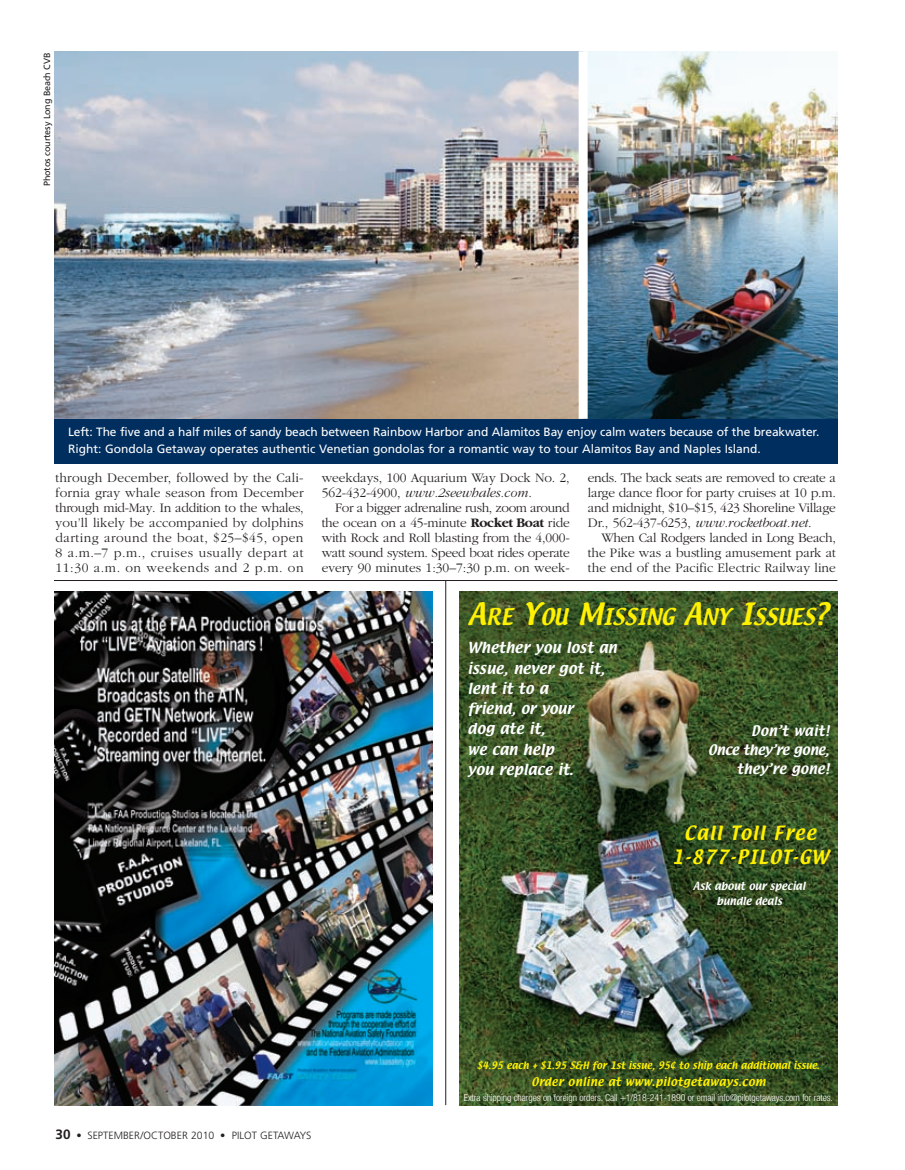
<style>
.page{position:relative;width:905px;height:1170px;background:#fff}
.page>*{position:absolute;margin:0;border:0;box-sizing:border-box;transform-origin:0 0}
.t1{font:20.25px "Textile";color:#fff101}
.t2{font:17.25px/24px "Textile";letter-spacing:.065em;color:#fff101;text-align:center}
.t3{font:300 13.5px/15px "Garamond";letter-spacing:-.005em;color:#231f20;text-align:justify}
.t4{font:13.5px/20.2px "Textile";letter-spacing:.015em;color:#fff}
.t5{font:12.75px/19.2px "Textile";letter-spacing:.02em;color:#fff;text-align:right}
.t6{font:12px/16.8px "Frutiger";letter-spacing:-.01em;color:#fff}
.t7{font:300 10.5px "Frutiger";color:#231f20}
.t8{font:10.5px "Textile";letter-spacing:.035em;color:#fff101}
.t9{font:300 condensed 9.75px "Helvetica Neue";letter-spacing:-.01em;color:#fff}
.t10{font:9.75px/15px "Textile";color:#fff;text-align:center}
.t11{font:9px "Textile";color:#fff101}
.t12{font:9px "Frutiger";letter-spacing:-.015em;color:#231f20}
.s1{font-style:italic}
.s2{font-size:27px}
.s3{font-weight:700}
.s4{font-weight:700;font-size:13.5px}
</style>
<div class="page">
<img style="left:54px;top:591px;width:378px;height:513px">
<hr style="left:54px;top:580px;width:783px;height:1px;background:#231f20">
<hr style="left:445px;top:580px;width:1px;height:524px;background:#231f20">
<img style="left:54px;top:51px;width:524px;height:367px">
<img style="left:587px;top:51px;width:250px;height:367px">
<img style="left:459px;top:591px;width:378px;height:513px">
<div style="left:54px;top:418px;width:783px;height:45px;background:#002e5e"></div>
<p class="t12" style="left:43px;top:186px;width:135px;rotate:-90deg">Photos courtesy Long Beach CVB</p>
<p class="t6" style="left:68px;top:424px;width:752px">Left: The five and a half miles of sandy beach between Rainbow Harbor and Alamitos Bay enjoy calm waters because of the breakwater.<br>Right: Gondola Getaway operates authentic Venetian gondolas for a romantic way to tour Alamitos Bay and Naples Island.</p>
<p class="t3" style="left:588px;top:471px;width:250px">ends. The back seats are removed to create a large dance floor for party cruises at 10 p.m. and midnight, $10–$15, 423 Shoreline Village Dr., 562-437-6253, <span class="s1">www.rocketboat.net</span>.</p>
<p class="t3" style="left:588px;top:531px;width:250px;text-indent:14px">When Cal Rodgers landed in Long Beach, the Pike was a bustling amusement park at the end of the Pacific Electric Railway line</p>
<h1 class="t1" style="left:468px;top:607px;width:361px"><span class="s2">A</span>RE <span class="s2">Y</span>OU <span class="s2">M</span>ISSING <span class="s2">A</span>NY <span class="s2">I</span>SSUES<span class="s2">?</span></h1>
<p class="t3" style="left:56px;top:471px;width:249px">through December, followed by the Cali - fornia gray whale season from December through mid-May. In addition to the whales, you’ll likely be accompanied by dolphins darting around the boat, $25–$45, open 8 a.m.–7 p.m., cruises usually depart at 11:30 a.m. on weekends and 2 p.m. on</p>
<p class="t3" style="left:322px;top:471px;width:249px">weekdays, 100 Aquarium Way Dock No. 2,<br>562-432-4900, <span class="s1">www.2seewhales.com</span>.</p>
<p class="t3" style="left:322px;top:501px;width:249px;text-indent:14px">For a bigger adrenaline rush, zoom around the ocean on a 45-minute <span class="s3">Rocket Boat</span> ride with Rock and Roll blasting from the 4,000- watt sound system. Speed boat rides operate every 90 minutes 1:30–7:30 p.m. on week-</p>
<p class="t4" style="left:467px;top:638px;width:151px">Whether you lost an issue, never got it, lent it to a<br>friend, or your<br>dog ate it,<br>we can help<br>you replace it.</p>
<p class="t5" style="left:708px;top:721px;width:122px">Don’t wait!<br>Once they’re gone, they’re gone!</p>
<p class="t2" style="left:671px;top:821px;width:158px">Call Toll Free<br>1-877-PILOT-GW</p>
<p class="t10" style="left:693px;top:879px;width:114px">Ask about our special bundle deals</p>
<p class="t11" style="left:477px;top:1061px;width:344px">$4.95 each + $1.95 S&amp;H for 1st issue, 95¢ to ship each additional issue.</p>
<p class="t8" style="left:531px;top:1076px;width:235px">Order online at www.pilotgetaways.com</p>
<p class="t7" style="left:56px;top:1130px;width:257px"><span class="s4">30</span> <span class="s3">•</span> SEPTEMBER/OCTOBER 2010 • PILOT GETAWAYS</p>
<p class="t9" style="left:464px;top:1093px;width:370px">Extra shipping charges on foreign orders. Call +1/818-241-1890 or email info@pilotgetaways.com for rates.</p>
</div>
